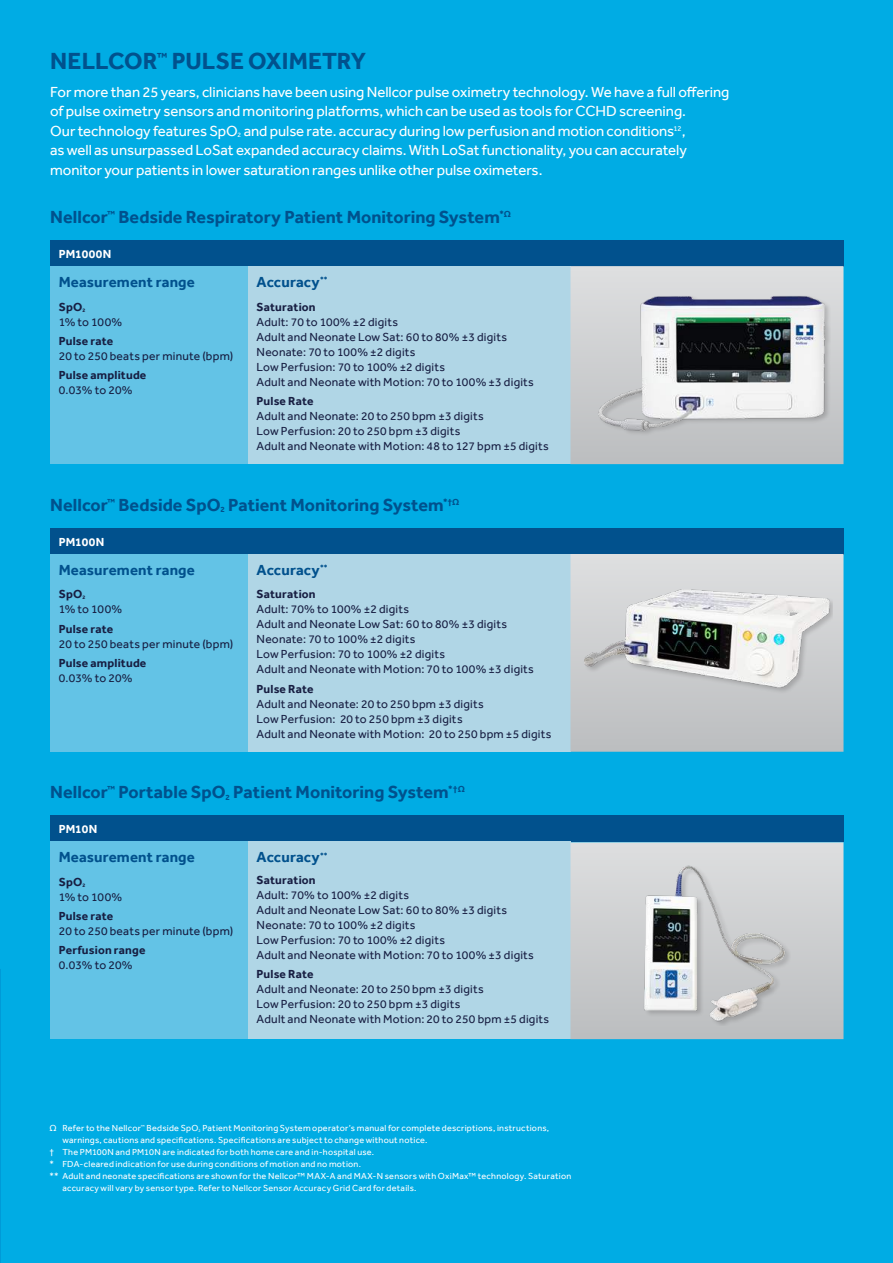
<style>
.page{position:relative;width:893px;height:1263px;background:#00ace4}
.page>*{position:absolute;margin:0;border:0;box-sizing:border-box;transform-origin:0 0}
.t1{font:700 24px "Effra";color:#01518d}
.t2{font:700 18px "Effra";color:#01518d}
.t3{font:15px/19.5px "Effra";letter-spacing:-.005em;color:#fff}
.t4{font:700 15px "Effra";letter-spacing:.01em;color:#01518d}
.t5{font:12px/15px "Effra";letter-spacing:.02em;color:#171e42}
.t6{font:700 12px "Effra";letter-spacing:.015em;color:#171e42}
.t7{font:700 12px "Effra";color:#fff}
.t8{font:700 12px "Effra";letter-spacing:.02em;color:#fff}
.t9{font:9px "Effra";letter-spacing:.025em;color:#fff}
.t10{font:6.75px "Effra";color:#fff}
.t11{font:700 5.4px "Effra";color:#171e42}
</style>
<div class="page">
<div style="left:50px;top:240px;width:793px;height:27px;background:#01518d"></div>
<div style="left:50px;top:267px;width:198px;height:197px;background:#63c3e6"></div>
<div style="left:248px;top:267px;width:322px;height:197px;background:#b0d6e6"></div>
<img style="left:570px;top:267px;width:273px;height:197px">
<img style="left:594px;top:287px;width:237px;height:154px">
<div style="left:50px;top:528px;width:793px;height:26px;background:#01518d"></div>
<div style="left:50px;top:554px;width:198px;height:198px;background:#63c3e6"></div>
<div style="left:248px;top:554px;width:322px;height:198px;background:#b0d6e6"></div>
<img style="left:570px;top:554px;width:273px;height:198px">
<img style="left:582px;top:588px;width:250px;height:112px">
<div style="left:50px;top:815px;width:793px;height:27px;background:#01518d"></div>
<div style="left:50px;top:842px;width:198px;height:197px;background:#63c3e6"></div>
<div style="left:248px;top:842px;width:322px;height:197px;background:#b0d6e6"></div>
<img style="left:570px;top:842px;width:273px;height:197px">
<img style="left:619px;top:855px;width:176px;height:171px">
<h1 class="t1" style="left:50px;top:46px;width:317px">NELLCOR<sup>™</sup> PULSE OXIMETRY</h1>
<p class="t3" style="left:50px;top:82px;width:681px">For more than 25 years, clinicians have been using Nellcor pulse oximetry technology. We have a full o昀昀ering of pulse oximetry sensors and monitoring platforms, which can be used as tools for CCHD screening.<br>Our technology features SpO and pulse rate. accuracy during low perfusion and motion conditions<sup>12</sup>,</p>
<p class="t10" style="left:238px;top:132px;width:5px">2</p>
<p class="t3" style="left:50px;top:140px;width:638px">as well as unsurpassed LoSat expanded accuracy claims. With LoSat functionality, you can accurately monitor your patients in lower saturation ranges unlike other pulse oximeters.</p>
<h2 class="t2" style="left:50px;top:206px;width:462px">Nellcor<sup>™</sup> Bedside Respiratory Patient Monitoring System<sup>*Ω</sup></h2>
<p class="t8" style="left:59px;top:247px;width:54px">PM1000N</p>
<p class="t4" style="left:59px;top:273px;width:138px">Measurement range</p>
<p class="t6" style="left:59px;top:299px;width:25px">SpO</p>
<p class="t11" style="left:82px;top:307px;width:4px">2</p>
<p class="t5" style="left:59px;top:315px;width:65px">1% to 100%</p>
<p class="t6" style="left:59px;top:334px;width:56px">Pulse rate</p>
<p class="t5" style="left:59px;top:349px;width:176px">20 to 250 beats per minute (bpm)</p>
<p class="t6" style="left:59px;top:368px;width:89px">Pulse amplitude</p>
<p class="t5" style="left:59px;top:383px;width:75px">0.03% to 20%</p>
<p class="t4" style="left:257px;top:273px;width:73px">Accuracy<sup>**</sup></p>
<p class="t6" style="left:257px;top:299px;width:61px">Saturation</p>
<p class="t5" style="left:257px;top:314px;width:279px">Adult: 70 to 100% ±2 digits<br>Adult and Neonate Low Sat: 60 to 80% ±3 digits Neonate: 70 to 100% ±2 digits<br>Low Perfusion: 70 to 100% ±2 digits<br>Adult and Neonate with Motion: 70 to 100% ±3 digits</p>
<p class="t6" style="left:257px;top:394px;width:58px">Pulse Rate</p>
<p class="t5" style="left:257px;top:408px;width:294px">Adult and Neonate: 20 to 250 bpm ±3 digits<br>Low Perfusion: 20 to 250 bpm ±3 digits<br>Adult and Neonate with Motion: 48 to 127 bpm ±5 digits</p>
<h2 class="t2" style="left:50px;top:494px;width:411px">Nellcor<sup>™</sup> Bedside SpO<sub>2</sub> Patient Monitoring System<sup>*†Ω</sup></h2>
<p class="t7" style="left:59px;top:534px;width:47px">PM100N</p>
<p class="t4" style="left:59px;top:561px;width:138px">Measurement range</p>
<p class="t6" style="left:59px;top:587px;width:25px">SpO</p>
<p class="t11" style="left:82px;top:594px;width:4px">2</p>
<p class="t5" style="left:59px;top:602px;width:65px">1% to 100%</p>
<p class="t6" style="left:59px;top:621px;width:56px">Pulse rate</p>
<p class="t5" style="left:59px;top:637px;width:176px">20 to 250 beats per minute (bpm)</p>
<p class="t6" style="left:59px;top:656px;width:89px">Pulse amplitude</p>
<p class="t5" style="left:59px;top:670px;width:75px">0.03% to 20%</p>
<p class="t4" style="left:257px;top:561px;width:73px">Accuracy<sup>**</sup></p>
<p class="t6" style="left:257px;top:587px;width:61px">Saturation</p>
<p class="t5" style="left:257px;top:602px;width:279px">Adult: 70% to 100% ±2 digits<br>Adult and Neonate Low Sat: 60 to 80% ±3 digits Neonate: 70 to 100% ±2 digits<br>Low Perfusion: 70 to 100% ±2 digits<br>Adult and Neonate with Motion: 70 to 100% ±3 digits</p>
<p class="t6" style="left:257px;top:681px;width:58px">Pulse Rate</p>
<p class="t5" style="left:257px;top:696px;width:296px">Adult and Neonate: 20 to 250 bpm ±3 digits<br>Low Perfusion: 20 to 250 bpm ±3 digits<br>Adult and Neonate with Motion: 20 to 250 bpm ±5 digits</p>
<h2 class="t2" style="left:50px;top:781px;width:416px">Nellcor<sup>™</sup> Portable SpO<sub>2</sub> Patient Monitoring System<sup>*†Ω</sup></h2>
<p class="t7" style="left:59px;top:822px;width:40px">PM10N</p>
<p class="t4" style="left:59px;top:848px;width:138px">Measurement range</p>
<p class="t6" style="left:59px;top:874px;width:25px">SpO</p>
<p class="t11" style="left:82px;top:882px;width:4px">2</p>
<p class="t5" style="left:59px;top:890px;width:65px">1% to 100%</p>
<p class="t6" style="left:59px;top:909px;width:56px">Pulse rate</p>
<p class="t5" style="left:59px;top:924px;width:176px">20 to 250 beats per minute (bpm)</p>
<p class="t6" style="left:59px;top:943px;width:88px">Perfusion range</p>
<p class="t5" style="left:59px;top:958px;width:75px">0.03% to 20%</p>
<p class="t4" style="left:257px;top:848px;width:73px">Accuracy<sup>**</sup></p>
<p class="t6" style="left:257px;top:873px;width:61px">Saturation</p>
<p class="t5" style="left:257px;top:887px;width:279px">Adult: 70% to 100% ±2 digits<br>Adult and Neonate Low Sat: 60 to 80% ±3 digits Neonate: 70 to 100% ±2 digits<br>Low Perfusion: 70 to 100% ±2 digits<br>Adult and Neonate with Motion: 70 to 100% ±3 digits</p>
<p class="t6" style="left:257px;top:967px;width:58px">Pulse Rate</p>
<p class="t5" style="left:257px;top:982px;width:294px">Adult and Neonate: 20 to 250 bpm ±3 digits<br>Low Perfusion: 20 to 250 bpm ±3 digits<br>Adult and Neonate with Motion: 20 to 250 bpm ±5 digits</p>
<p class="t9" style="left:50px;top:1123px;width:501px">Ω Refer to the Nellcor<sup>™</sup> Bedside SpO<sub>2</sub> Patient Monitoring System operator’s manual for complete descriptions, instructions,</p>
<p class="t9" style="left:62px;top:1135px;width:367px">warnings, cautions and speci昀椀cations. Speci昀椀cations are subject to change without notice.</p>
<p class="t9" style="left:50px;top:1147px;width:326px">† The PM100N and PM10N are indicated for both home care and in-hospital use.</p>
<p class="t9" style="left:50px;top:1159px;width:313px">* FDA-cleared indication for use during conditions of motion and no motion.</p>
<p class="t9" style="left:50px;top:1171px;width:523px">** Adult and neonate speci昀椀cations are shown for the Nellcor™ MAX-A and MAX-N sensors with OxiMax™ technology. Saturation</p>
<p class="t9" style="left:62px;top:1183px;width:356px">accuracy will vary by sensor type. Refer to Nellcor Sensor Accuracy Grid Card for details.</p>
</div>
